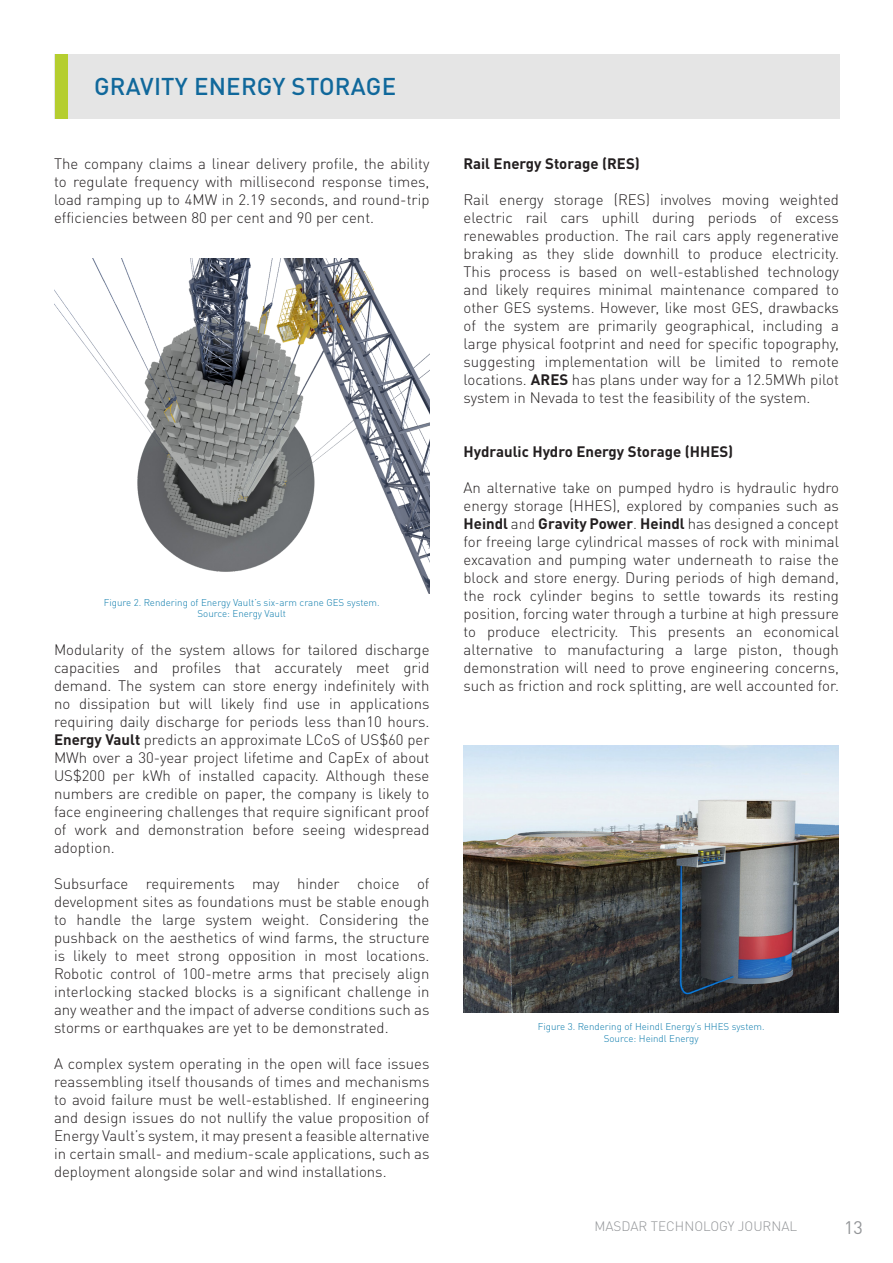
<style>
.page{position:relative;width:893px;height:1263px;background:#fff}
.page>*{position:absolute;margin:0;border:0;box-sizing:border-box;transform-origin:0 0}
.t1{font:500 24px "DIN Pro";letter-spacing:.01em;color:#10689b}
.t2{font:18px "DIN Pro";color:#939598}
.t3{font:300 15px/18px "DIN Pro";color:#231f20;text-align:justify}
.t4{font:700 15px "DIN Pro";color:#231f20}
.t5{font:300 13.5px "DIN Pro";color:#939598}
.t6{font:300 9.75px "DIN Pro";color:#0b7bac}
.s1{font-weight:700}
</style>
<div class="page">
<div style="left:54px;top:54px;width:786px;height:64px;background:#e5e5e5"></div>
<img style="left:56px;top:54px;width:11px;height:64px">
<img style="left:54px;top:258px;width:375px;height:335px">
<img style="left:463px;top:746px;width:376px;height:266px">
<p class="t1" style="left:94px;top:70px;width:304px">GRAVITY ENERGY STORAGE</p>
<p class="t3" style="left:54px;top:153px;width:377px">The company claims a linear delivery profile, the ability to regulate frequency with millisecond response times, load ramping up to 4MW in 2.19 seconds, and round-trip efficiencies between 80 per cent and 90 per cent.</p>
<p class="t6" style="left:104px;top:595px;width:277px">Figure 2. Rendering of Energy Vault’s six-arm crane GES system.</p>
<p class="t6" style="left:197px;top:606px;width:90px">Source: Energy Vault</p>
<p class="t3" style="left:54px;top:639px;width:377px">Modularity of the system allows for tailored discharge capacities and profiles that accurately meet grid demand. The system can store energy indefinitely with no dissipation but will likely find use in applications requiring daily discharge for periods less than10 hours.<br><span class="s1">Energy Vault</span> predicts an approximate LCoS of US$60 per MWh over a 30-year project lifetime and CapEx of about US$200 per kWh of installed capacity. Although these numbers are credible on paper, the company is likely to face engineering challenges that require significant proof of work and demonstration before seeing widespread adoption.</p>
<p class="t3" style="left:54px;top:873px;width:377px">Subsurface requirements may hinder choice of development sites as foundations must be stable enough to handle the large system weight. Considering the pushback on the aesthetics of wind farms, the structure is likely to meet strong opposition in most locations.<br>Robotic control of 100-metre arms that precisely align interlocking stacked blocks is a significant challenge in any weather and the impact of adverse conditions such as storms or earthquakes are yet to be demonstrated.</p>
<p class="t3" style="left:54px;top:1053px;width:377px">A complex system operating in the open will face issues reassembling itself thousands of times and mechanisms to avoid failure must be well-established. If engineering and design issues do not nullify the value proposition of Energy Vault’s system, it may present a feasible alternative in certain small- and medium-scale applications, such as deployment alongside solar and wind installations.</p>
<p class="t4" style="left:463px;top:151px;width:178px">Rail Energy Storage (RES)</p>
<p class="t3" style="left:463px;top:189px;width:377px">Rail energy storage (RES) involves moving weighted electric rail cars uphill during periods of excess renewables production. The rail cars apply regenerative braking as they slide downhill to produce electricity.<br>This process is based on well-established technology and likely requires minimal maintenance compared to other GES systems. However, like most GES, drawbacks of the system are primarily geographical, including a large physical footprint and need for specific topography, suggesting implementation will be limited to remote locations. <span class="s1">ARES</span> has plans under way for a 12.5MWh pilot system in Nevada to test the feasibility of the system.</p>
<p class="t4" style="left:463px;top:439px;width:271px">Hydraulic Hydro Energy Storage (HHES)</p>
<p class="t3" style="left:463px;top:477px;width:377px">An alternative take on pumped hydro is hydraulic hydro energy storage (HHES), explored by companies such as <span class="s1">Heindl</span> and <span class="s1">Gravity Power</span>. <span class="s1">Heindl</span> has designed a concept for freeing large cylindrical masses of rock with minimal excavation and pumping water underneath to raise the block and store energy. During periods of high demand, the rock cylinder begins to settle towards its resting position, forcing water through a turbine at high pressure to produce electricity. This presents an economical alternative to manufacturing a large piston, though demonstration will need to prove engineering concerns, such as friction and rock splitting, are well accounted for.</p>
<p class="t6" style="left:538px;top:1019px;width:228px">Figure 3. Rendering of Heindl Energy’s HHES system.</p>
<p class="t6" style="left:604px;top:1031px;width:96px">Source: Heindl Energy</p>
<p class="t5" style="left:594px;top:1216px;width:204px">MASDAR TECHNOLOGY JOURNAL</p>
<p class="t2" style="left:844px;top:1215px;width:20px">13</p>
</div>
